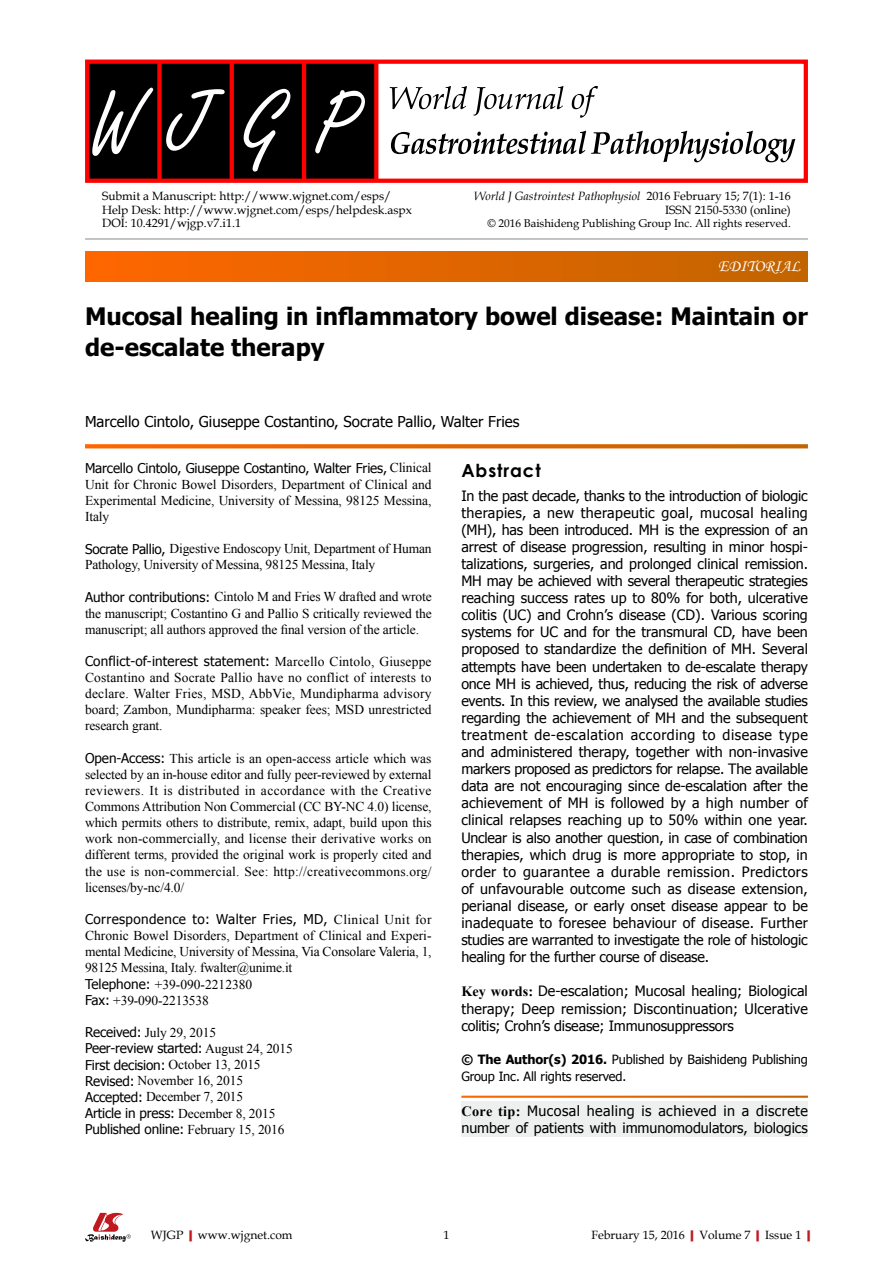
<style>
.page{position:relative;width:893px;height:1263px;background:#fff}
.page>*{position:absolute;margin:0;border:0;box-sizing:border-box;transform-origin:0 0}
.t1{font:700 24px/31.5px "Tahoma";color:#000}
.t2{font:700 18px "Century Gothic";letter-spacing:.05em;color:#000}
.t3{font:16.5px "Monotype Corsiva";color:#fff}
.t4{font:15px "Tahoma";color:#000}
.t5{font:14.25px/17.1px "Tahoma";color:#000;text-align:justify}
.t6{font:13.5px/16.2px "Times New Roman";letter-spacing:-.01em;color:#000;text-align:justify}
.t7{font:12.75px/17.1px "Tahoma";letter-spacing:-.01em;color:#000}
.t8{font:12px/13.5px "Book Antiqua";color:#000;text-align:right}
.t9{font:11.25px "Book Antiqua";color:#000}
.s1{font-style:italic}
.s2{font-family:"Tahoma"}
.s3{font-family:"Times New Roman";font-weight:700}
.s4{font-weight:700}
.s5{font-weight:700;color:#c01920}
</style>
<div class="page">
<div style="left:461px;top:1102px;width:347px;height:35px;background:#eeefef"></div>
<div style="left:85px;top:252px;width:723px;height:29px;background:linear-gradient(to right,#f60,#c16500)"></div>
<hr style="left:85px;top:239px;width:723px;height:1px;background:#898989">
<svg style="left:85px;top:444px;width:723px;height:4px;background:#e16d0d"></svg>
<svg style="left:85px;top:1213px;width:46px;height:29px"></svg>
<div style="left:87px;top:61px;width:289px;height:121px;background:#000"></div>
<div style="left:157px;top:61px;width:5px;height:121px;background:#f00"></div>
<svg style="left:230px;top:65px;width:4px;height:113px"></svg>
<hr style="left:302px;top:61px;width:4px;height:121px;background:#f00">
<svg style="left:374px;top:65px;width:4px;height:113px"></svg>
<div style="left:85px;top:60px;width:723px;height:123px;border:4px solid #f00"></div>
<svg style="left:315px;top:90px;width:50px;height:63px"></svg>
<svg style="left:244px;top:89px;width:46px;height:83px"></svg>
<svg style="left:166px;top:89px;width:59px;height:62px"></svg>
<svg style="left:92px;top:88px;width:61px;height:68px"></svg>
<svg style="left:390px;top:86px;width:208px;height:32px"></svg>
<svg style="left:391px;top:131px;width:404px;height:31px"></svg>
<p class="t8" style="left:102px;top:189px;width:311px;text-align:left">Submit a Manuscript: http://www.wjgnet.com/esps/<br>Help Desk: http://www.wjgnet.com/esps/helpdesk.aspx<br>DOI: 10.4291/wjgp.v7.i1.1</p>
<p class="t8" style="left:474px;top:189px;width:318px"><span class="s1">World J Gastrointest Pathophysiol</span> 2016 February 15; 7(1): 1-16<br>ISSN 2150-5330 (online)</p>
<p class="t9" style="left:487px;top:215px;width:305px">© 2016 Baishideng Publishing Group Inc. All rights reserved.</p>
<p class="t3" style="left:718px;top:256px;width:84px">EDITORIAL</p>
<p class="t1" style="left:85px;top:298px;width:724px">Mucosal healing in inflammatory bowel disease: Maintain or de-escalate therapy</p>
<p class="t4" style="left:85px;top:412px;width:436px">Marcello Cintolo, Giuseppe Costantino, Socrate Pallio, Walter Fries</p>
<p class="t6" style="left:85px;top:460px;width:348px"><span class="s2">Marcello Cintolo, Giuseppe Costantino, Walter Fries,</span> Clinical Unit for Chronic Bowel Disorders, Department of Clinical and Experimental Medicine, University of Messina, 98125 Messina, Italy</p>
<p class="t6" style="left:85px;top:540px;width:348px"><span class="s2">Socrate Pallio,</span> Digestive Endoscopy Unit, Department of Human<br>Pathology, University of Messina, 98125 Messina, Italy</p>
<p class="t6" style="left:85px;top:589px;width:348px"><span class="s2">Author contributions:</span> Cintolo M and Fries W drafted and wrote the manuscript; Costantino G and Pallio S critically reviewed the manuscript; all authors approved the final version of the article.</p>
<p class="t6" style="left:85px;top:654px;width:348px"><span class="s2">Conflict-of-interest statement:</span> Marcello Cintolo, Giuseppe Costantino and Socrate Pallio have no conflict of interests to declare. Walter Fries, MSD, AbbVie, Mundipharma advisory board; Zambon, Mundipharma: speaker fees; MSD unrestricted research grant.</p>
<p class="t6" style="left:85px;top:750px;width:348px"><span class="s2">Open-Access:</span> This article is an open-access article which was selected by an in-house editor and fully peer-reviewed by external reviewers. It is distributed in accordance with the Creative Commons Attribution Non Commercial (CC BY-NC 4.0) license, which permits others to distribute, remix, adapt, build upon this work non-commercially, and license their derivative works on different terms, provided the original work is properly cited and the use is non-commercial. See: http://creativecommons.org/ licenses/by-nc/4.0/</p>
<p class="t6" style="left:85px;top:912px;width:348px;text-align:left"><span class="s2">Correspondence to: Walter Fries, MD,</span> Clinical Unit for Chronic Bowel Disorders, Department of Clinical and Experi&shy;mental Medicine, University of Messina, Via Consolare Valeria, 1, 98125 Messina, Italy. fwalter@unime.it<br><span class="s2">Telephone:</span> +39-090-2212380<br><span class="s2">Fax:</span> +39-090-2213538</p>
<p class="t6" style="left:85px;top:1024px;width:209px;text-align:left"><span class="s2">Received:</span> July 29, 2015<br><span class="s2">Peer-review started:</span> August 24, 2015<br><span class="s2">First decision:</span> October 13, 2015<br><span class="s2">Revised:</span> November 16, 2015<br><span class="s2">Accepted:</span> December 7, 2015<br><span class="s2">Article in press:</span> December 8, 2015<br><span class="s2">Published online:</span> February 15, 2016</p>
<p class="t2" style="left:461px;top:456px;width:81px">Abstract</p>
<p class="t5" style="left:461px;top:486px;width:348px">In the past decade, thanks to the introduction of biologic therapies, a new therapeutic goal, mucosal healing (MH), has been introduced. MH is the expression of an arrest of disease progression, resulting in minor hospi&shy;talizations, surgeries, and prolonged clinical remission.<br>MH may be achieved with several therapeutic strategies reaching success rates up to 80% for both, ulcerative colitis (UC) and Crohn’s disease (CD). Various scoring systems for UC and for the transmural CD, have been proposed to standardize the definition of MH. Several attempts have been undertaken to de-escalate therapy once MH is achieved, thus, reducing the risk of adverse events. In this review, we analysed the available studies regarding the achievement of MH and the subsequent treatment de-escalation according to disease type and administered therapy, together with non-invasive markers proposed as predictors for relapse. The available data are not encouraging since de-escalation after the achievement of MH is followed by a high number of clinical relapses reaching up to 50% within one year.<br>Unclear is also another question, in case of combination therapies, which drug is more appropriate to stop, in order to guarantee a durable remission. Predictors of unfavourable outcome such as disease extension, perianal disease, or early onset disease appear to be inadequate to foresee behaviour of disease. Further studies are warranted to investigate the role of histologic healing for the further course of disease.</p>
<p class="t5" style="left:461px;top:982px;width:348px"><span class="s3">Key words:</span> De-escalation; Mucosal healing; Biological therapy; Deep remission; Discontinuation; Ulcerative colitis; Crohn’s disease; Immunosuppressors</p>
<p class="t7" style="left:461px;top:1050px;width:348px"><span class="s4">© The Author(s) 2016.</span> Published by Baishideng Publishing<br>Group Inc. All rights reserved.</p>
<p class="t5" style="left:461px;top:1102px;width:348px"><span class="s3">Core tip:</span> Mucosal healing is achieved in a discrete number of patients with immunomodulators, biologics</p>
<p class="t8" style="left:151px;top:1227px;width:143px">WJGP<span class="s5">|</span>www.wjgnet.com</p>
<p class="t8" style="left:591px;top:1227px;width:226px">February 15, 2016<span class="s5">|</span>Volume 7<span class="s5">|</span>Issue 1<span class="s5">|</span></p>
</div>
